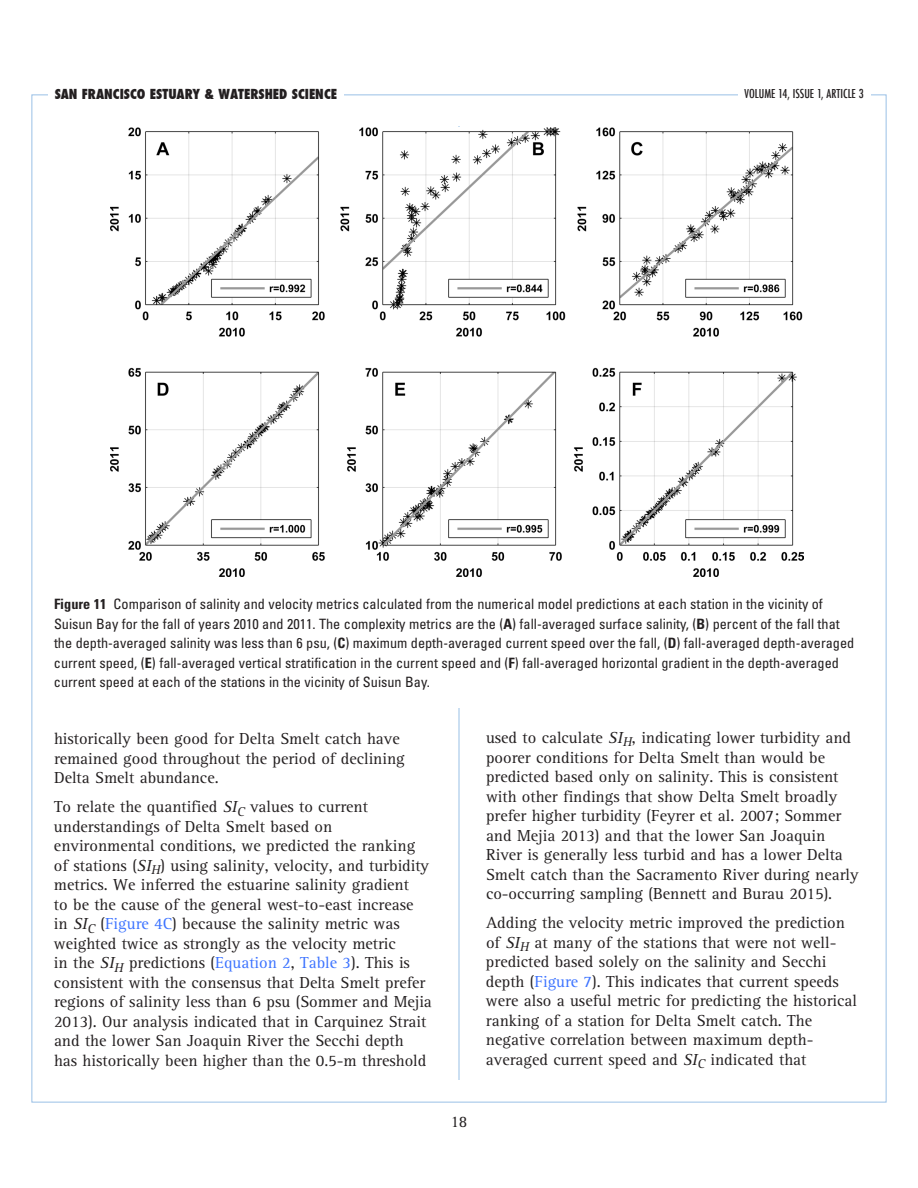
<style>
.page{position:relative;width:918px;height:1188px;background:#fff}
.page>*{position:absolute;margin:0;border:0;box-sizing:border-box;transform-origin:0 0}
.t1{font:16.5px/19.5px "Rotis Serif";color:#231f20}
.t2{font:condensed 14.25px/19.5px "Univers";color:#231f20}
.t3{font:800 condensed 13.5px "Futura";color:#231f20}
.t4{font:500 condensed 12px "Futura";color:#231f20}
.s1{font-weight:700}
.s2{font-style:italic}
.s3{color:#3c73ff}
</style>
<div class="page">
<hr style="left:459px;top:126px;width:1px;height:954px;background:#99c0e6">
<img style="left:110px;top:128px;width:694px;height:449px">
<p class="t3" style="left:55px;top:84px;width:284px">SAN FRANCISCO ESTUARY &amp; WATERSHED SCIENCE</p>
<p class="t4" style="left:745px;top:86px;width:121px">VOLUME 14, ISSUE 1, ARTICLE 3</p>
<p class="t2" style="left:54px;top:594px;width:802px"><span class="s1">Figure 11</span> Comparison of salinity and velocity metrics calculated from the numerical model predictions at each station in the vicinity of Suisun Bay for the fall of years 2010 and 2011. The complexity metrics are the (<span class="s1">A</span>) fall-averaged surface salinity, (<span class="s1">B</span>) percent of the fall that the depth-averaged salinity was less than 6 psu, (<span class="s1">C</span>) maximum depth-averaged current speed over the fall, (<span class="s1">D</span>) fall-averaged depth-averaged current speed, (<span class="s1">E</span>) fall-averaged vertical stratification in the current speed and (<span class="s1">F</span>) fall-averaged horizontal gradient in the depth-averaged current speed at each of the stations in the vicinity of Suisun Bay.</p>
<p class="t1" style="left:54px;top:729px;width:352px">historically been good for Delta Smelt catch have remained good throughout the period of declining<br>Delta Smelt abundance.</p>
<p class="t1" style="left:54px;top:798px;width:379px">To relate the quantified <span class="s2">SI</span><sub>C</sub> values to current understandings of Delta Smelt based on environmental conditions, we predicted the ranking of stations (<span class="s2">SI</span><sub>H</sub>) using salinity, velocity, and turbidity metrics. We inferred the estuarine salinity gradient<br>to be the cause of the general west-to-east increase<br>in <span class="s2">SI</span><sub>C</sub> (<span class="s3">Figure 4C</span>) because the salinity metric was weighted twice as strongly as the velocity metric<br>in the <span class="s2">SI</span><sub>H</sub> predictions (<span class="s3">Equation 2</span>, <span class="s3">Table 3</span>). This is consistent with the consensus that Delta Smelt prefer regions of salinity less than 6 psu (Sommer and Mejia 2013). Our analysis indicated that in Carquinez Strait and the lower San Joaquin River the Secchi depth<br>has historically been higher than the 0.5-m threshold</p>
<p class="t1" style="left:486px;top:728px;width:374px">used to calculate <span class="s2">SI</span><sub>H</sub>, indicating lower turbidity and poorer conditions for Delta Smelt than would be predicted based only on salinity. This is consistent with other findings that show Delta Smelt broadly prefer higher turbidity (Feyrer et al. 2007; Sommer and Mejia 2013) and that the lower San Joaquin River is generally less turbid and has a lower Delta Smelt catch than the Sacramento River during nearly co-occurring sampling (Bennett and Burau 2015).</p>
<p class="t1" style="left:486px;top:914px;width:373px">Adding the velocity metric improved the prediction of <span class="s2">SI</span><sub>H</sub> at many of the stations that were not well&shy;predicted based solely on the salinity and Secchi depth (<span class="s3">Figure 7</span>). This indicates that current speeds were also a useful metric for predicting the historical ranking of a station for Delta Smelt catch. The negative correlation between maximum depth&shy;averaged current speed and <span class="s2">SI</span><sub>C</sub> indicated that</p>
<p class="t1" style="left:450px;top:1113px;width:19px">18</p>
</div>
